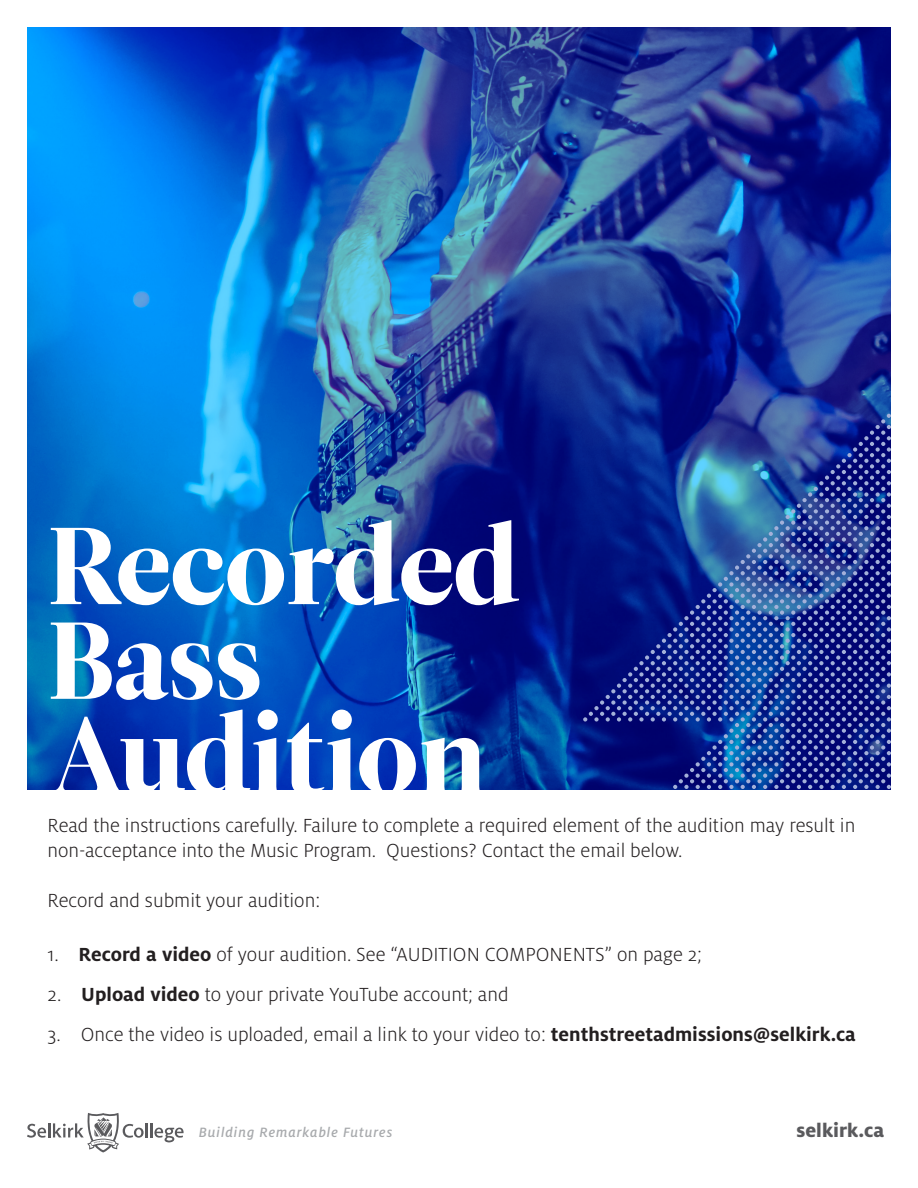
<style>
.page{position:relative;width:918px;height:1188px;background:#fff}
.page>*{position:absolute;margin:0;border:0;box-sizing:border-box;transform-origin:0 0}
.t1{font:108.9px/94.7px "Leitura Display";color:#fff}
.t2{font:300 21px/25.2px "Milo OT";color:#231f20}
.t3{font:800 21px "Milo OT";color:#5a5a5d}
.t4{font:italic 500 15px "Milo OT";letter-spacing:.06em;color:#a8aaad}
.s1{font-weight:700}
</style>
<div class="page">
<img style="left:27px;top:27px;width:864px;height:762px">
<hr style="left:150px;top:1123px;width:3px;height:14px;background:#5a5a5d">
<svg style="left:154px;top:1128px;width:30px;height:14px"></svg>
<svg style="left:27px;top:1113px;width:121px;height:39px"></svg>
<svg style="left:673px;top:414px;width:218px;height:157px;background:#2e519e"></svg>
<svg style="left:684px;top:722px;width:207px;height:61px;background:#203b97"></svg>
<svg style="left:696px;top:785px;width:4px;height:4px"></svg>
<svg style="left:707px;top:785px;width:4px;height:4px"></svg>
<svg style="left:718px;top:785px;width:4px;height:4px"></svg>
<svg style="left:729px;top:785px;width:5px;height:4px"></svg>
<svg style="left:741px;top:785px;width:4px;height:4px"></svg>
<svg style="left:752px;top:785px;width:4px;height:4px"></svg>
<svg style="left:763px;top:785px;width:4px;height:4px"></svg>
<svg style="left:774px;top:785px;width:5px;height:4px"></svg>
<svg style="left:786px;top:785px;width:4px;height:4px"></svg>
<svg style="left:797px;top:785px;width:4px;height:4px"></svg>
<svg style="left:808px;top:785px;width:4px;height:4px"></svg>
<svg style="left:819px;top:785px;width:5px;height:4px"></svg>
<svg style="left:831px;top:785px;width:4px;height:4px"></svg>
<svg style="left:842px;top:785px;width:4px;height:4px"></svg>
<svg style="left:853px;top:785px;width:4px;height:4px"></svg>
<svg style="left:864px;top:785px;width:5px;height:4px"></svg>
<svg style="left:876px;top:785px;width:4px;height:4px"></svg>
<svg style="left:887px;top:785px;width:4px;height:4px"></svg>
<svg style="left:673px;top:779px;width:16px;height:10px"></svg>
<svg style="left:583px;top:571px;width:308px;height:151px;background:#1d2f8e"></svg>
<p class="t1" style="left:48px;top:520px;width:473px">Recorded<br>Bass<br>Audition</p>
<p class="t2" style="left:48px;top:813px;width:809px">Read the instructions carefully. Failure to complete a required element of the audition may result in non-acceptance into the Music Program. Questions? Contact the email below.</p>
<p class="t2" style="left:48px;top:888px;width:274px">Record and submit your audition:</p>
<p class="t2" style="left:48px;top:942px;width:656px">1. <span class="s1">Record a video</span> of your audition. See “AUDITION COMPONENTS” on page 2;</p>
<p class="t2" style="left:48px;top:982px;width:463px">2. <span class="s1">Upload video</span> to your private YouTube account; and</p>
<p class="t2" style="left:48px;top:1022px;width:810px">3. Once the video is uploaded, email a link to your video to: <span class="s1">tenthstreetadmissions@selkirk.ca</span></p>
<p class="t4" style="left:199px;top:1124px;width:195px">Building Remarkable Futures</p>
<p class="t3" style="left:797px;top:1118px;width:89px">selkirk.ca</p>
</div>
